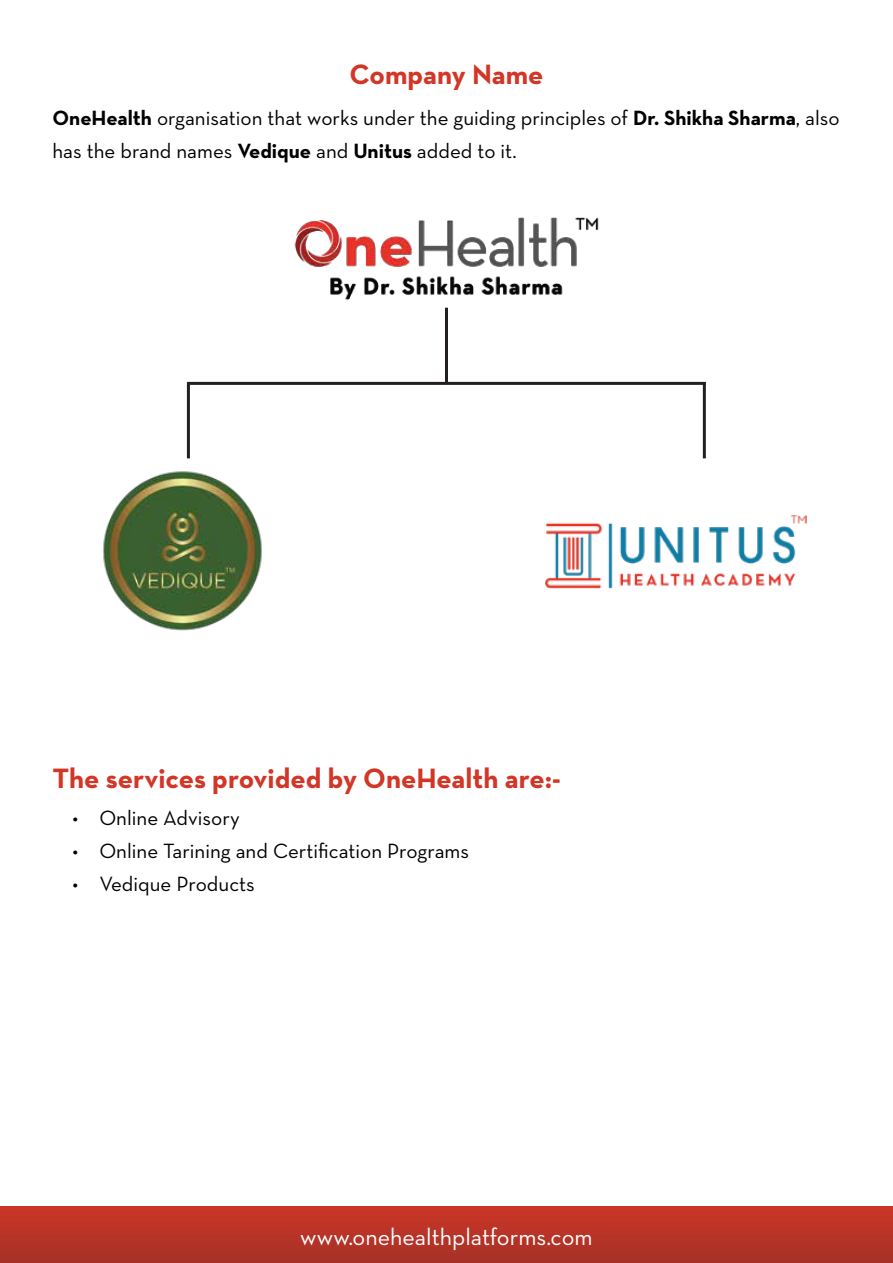
<style>
.page{position:relative;width:893px;height:1263px;background:#fff}
.page>*{position:absolute;margin:0;border:0;box-sizing:border-box;transform-origin:0 0}
.t1{font:700 28.5px "Neutra Text";color:#d23627}
.t2{font:24px "Neutra Text";color:#fff}
.t3{font:21px/33px "Neutra Text";color:#010101}
.s1{font-weight:700}
</style>
<div class="page">
<div style="left:0;top:1206px;width:893px;height:57px;background:linear-gradient(to bottom,#cb3627,#a63126)"></div>
<img style="left:545px;top:515px;width:261px;height:73px">
<img style="left:103px;top:471px;width:159px;height:160px">
<img style="left:294px;top:217px;width:305px;height:91px">
<hr style="left:445px;top:308px;width:3px;height:76px;background:#231f20">
<hr style="left:187px;top:382px;width:3px;height:76px;background:#231f20">
<hr style="left:703px;top:382px;width:3px;height:76px;background:#231f20">
<hr style="left:187px;top:382px;width:519px;height:3px;background:#231f20">
<h1 class="t1" style="left:349px;top:57px;width:196px">Company Name</h1>
<p class="t3" style="left:52px;top:101px;width:789px"><span class="s1">OneHealth</span> organisation that works under the guiding principles of <span class="s1">Dr. Shikha Sharma</span>, also has the brand names <span class="s1">Vedique</span> and <span class="s1">Unitus</span> added to it.</p>
<h1 class="t1" style="left:52px;top:760px;width:510px">The services provided by OneHealth are:-</h1>
<p class="t3" style="left:72px;top:801px;width:169px">• Online Advisory</p>
<p class="t3" style="left:72px;top:834px;width:398px">• Online Tarining and Certification Programs</p>
<p class="t3" style="left:72px;top:867px;width:184px">• Vedique Products</p>
<p class="t2" style="left:300px;top:1222px;width:294px">www.onehealthplatforms.com</p>
</div>
